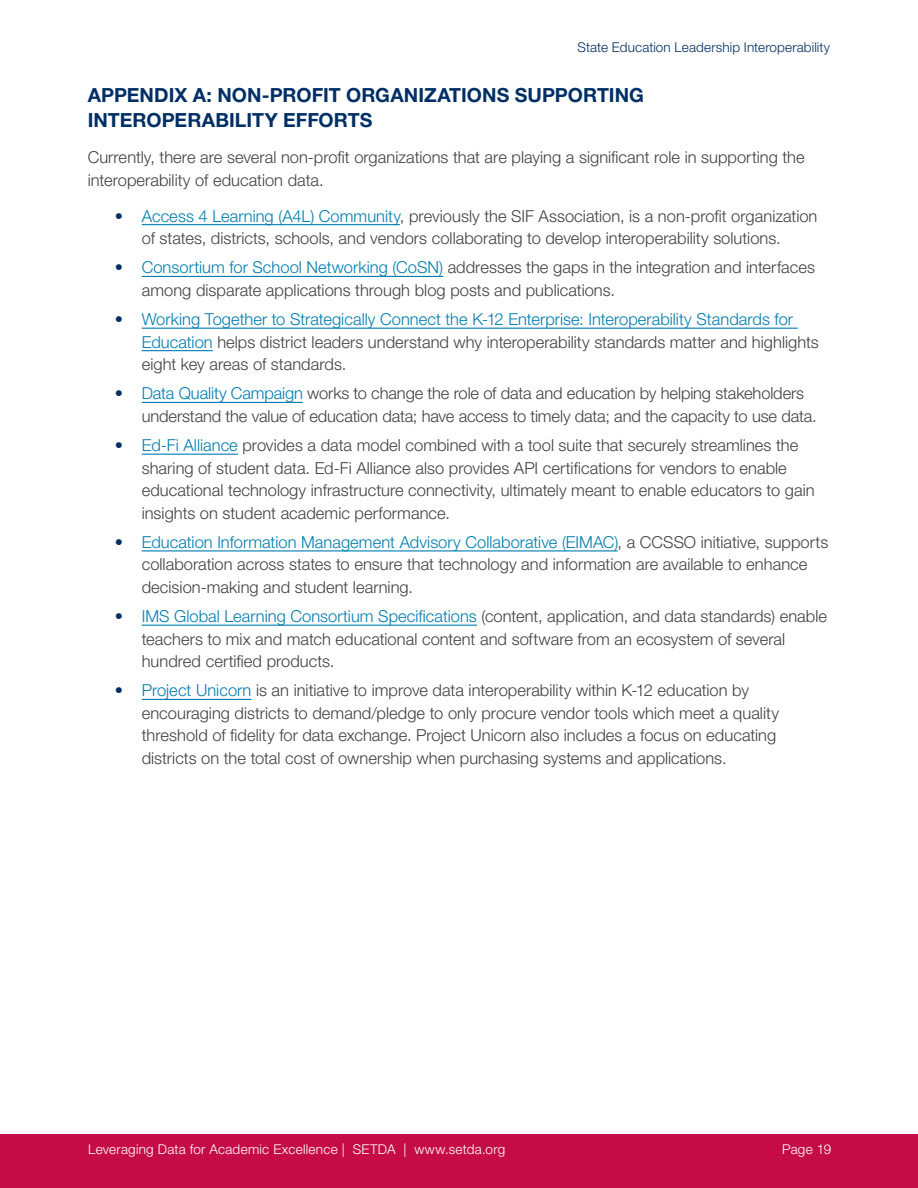
<style>
.page{position:relative;width:918px;height:1188px;background:#fff}
.page>*{position:absolute;margin:0;border:0;box-sizing:border-box;transform-origin:0 0}
.Appendix_Header{font:700 19.5px/25.5px "Helvetica Neue LT Std";letter-spacing:.005em;color:#002f65}
.Main_Text_Paragraph{font:300 16.5px/22.5px "Helvetica Neue LT Std";color:#414042}
.t1{font:300 13.5px "Helvetica Neue LT Std";letter-spacing:.02em;color:#fff}
.t2{font:300 13.5px "Helvetica Neue LT Std";letter-spacing:.01em;color:#002f65}
.s1{font-weight:700;color:#002f65}
.s2{color:#007db1}
</style>
<div class="page">
<div style="left:0;top:1134px;width:918px;height:54px;background:#c60c46"></div>
<hr style="left:142px;top:224px;width:258px;height:1px;background:#007db1">
<hr style="left:142px;top:276px;width:301px;height:1px;background:#007db1">
<hr style="left:142px;top:328px;width:656px;height:1px;background:#007db1">
<hr style="left:142px;top:350px;width:71px;height:1px;background:#007db1">
<hr style="left:142px;top:402px;width:161px;height:1px;background:#007db1">
<hr style="left:142px;top:454px;width:96px;height:1px;background:#007db1">
<hr style="left:142px;top:550px;width:476px;height:1px;background:#007db1">
<hr style="left:142px;top:625px;width:335px;height:1px;background:#007db1">
<hr style="left:142px;top:699px;width:109px;height:1px;background:#007db1">
<p class="t2" style="left:578px;top:39px;width:254px">State Education Leadership Interoperability</p>
<h2 class="Appendix_Header" style="left:88px;top:82px;width:558px">APPENDIX A: NON-PROFIT ORGANIZATIONS SUPPORTING<br>INTEROPERABILITY EFFORTS</h2>
<p class="Main_Text_Paragraph" style="left:88px;top:146px;width:718px">Currently, there are several non-profit organizations that are playing a significant role in supporting the interoperability of education data.</p>
<p class="Main_Text_Paragraph" style="left:115px;top:204px;width:704px;text-align:center"><span class="s1">•</span> <span class="s2">Access 4 Learning (A4L) Community</span>, previously the SIF Association, is a non-profit organization of states, districts, schools, and vendors collaborating to develop interoperability solutions.</p>
<p class="Main_Text_Paragraph" style="left:142px;top:256px;width:675px;text-indent:-27px"><span class="s1">•</span> <span class="s2">Consortium for School Networking (CoSN)</span> addresses the gaps in the integration and interfaces among disparate applications through blog posts and publications.</p>
<p class="Main_Text_Paragraph" style="left:142px;top:308px;width:679px;text-indent:-27px"><span class="s1">•</span> <span class="s2">Working Together to Strategically Connect the K-12 Enterprise: Interoperability Standards for<br>Education</span> helps district leaders understand why interoperability standards matter and highlights eight key areas of standards.</p>
<p class="Main_Text_Paragraph" style="left:142px;top:382px;width:676px;text-indent:-27px"><span class="s1">•</span> <span class="s2">Data Quality Campaign</span> works to change the role of data and education by helping stakeholders understand the value of education data; have access to timely data; and the capacity to use data.</p>
<p class="Main_Text_Paragraph" style="left:142px;top:434px;width:674px;text-indent:-27px"><span class="s1">•</span> <span class="s2">Ed-Fi Alliance</span> provides a data model combined with a tool suite that securely streamlines the sharing of student data. Ed-Fi Alliance also provides API certifications for vendors to enable educational technology infrastructure connectivity, ultimately meant to enable educators to gain insights on student academic performance.</p>
<p class="Main_Text_Paragraph" style="left:142px;top:530px;width:688px;text-indent:-27px"><span class="s1">•</span> <span class="s2">Education Information Management Advisory Collaborative (EIMAC)</span>, a CCSSO initiative, supports collaboration across states to ensure that technology and information are available to enhance decision-making and student learning.</p>
<p class="Main_Text_Paragraph" style="left:142px;top:605px;width:687px;text-indent:-27px"><span class="s1">•</span> <span class="s2">IMS Global Learning Consortium Specifications</span> (content, application, and data standards) enable teachers to mix and match educational content and software from an ecosystem of several hundred certified products.</p>
<p class="Main_Text_Paragraph" style="left:142px;top:679px;width:639px;text-indent:-27px"><span class="s1">•</span> <span class="s2">Project Unicorn</span> is an initiative to improve data interoperability within K-12 education by encouraging districts to demand/pledge to only procure vendor tools which meet a quality threshold of fidelity for data exchange. Project Unicorn also includes a focus on educating districts on the total cost of ownership when purchasing systems and applications.</p>
<p class="t1" style="left:88px;top:1141px;width:419px">Leveraging Data for Academic Excellence | SETDA | www.setda.org</p>
<p class="t1" style="left:782px;top:1141px;width:51px">Page 19</p>
</div>
